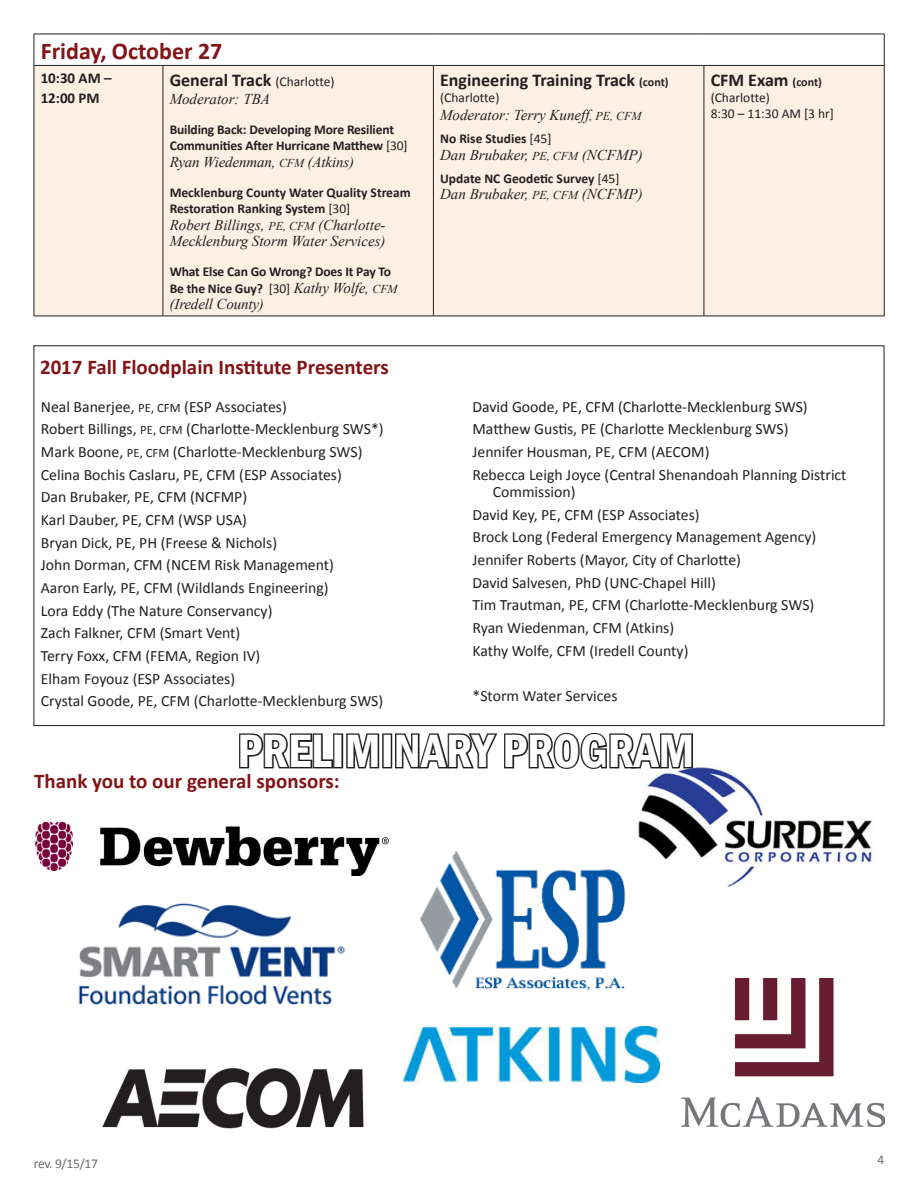
<style>
.page{position:relative;width:918px;height:1188px;background:#fff}
.page>*{position:absolute;margin:0;border:0;box-sizing:border-box;transform-origin:0 0}
.t1{font:600 condensed 48px "Franklin Gothic";color:#fff}
.t2{font:700 24px "Calibri";color:#821416}
.t3{font:700 21px "Calibri";color:#821416}
.t4{font:700 18px "Calibri";color:#231f20}
.t5{font:15.75px/22.6px "Calibri";color:#231f20}
.t6{font:italic 15px/16.5px "Times New Roman";color:#231f20}
.t7{font:700 15px/19.5px "Calibri";color:#231f20}
.t8{font:700 13.5px/16.5px "Calibri";letter-spacing:-.01em;color:#231f20}
.t9{font:13.5px/16.2px "Calibri";color:#231f20}
.t10{font:13.5px "Calibri";letter-spacing:-.025em;color:#6c6d70}
.s1{font-weight:400;font-size:13.5px}
.s2{font-weight:400}
.s3{font-size:12px}
.s4{font-family:"Times New Roman";font-weight:400;font-style:italic;font-size:15px}
.s5{font-family:"Times New Roman";font-weight:400;font-style:italic;font-size:12px}
.s6{font-size:12.75px}
</style>
<div class="page">
<div style="left:35px;top:66px;width:849px;height:250px;background:#fcefe4"></div>
<hr style="left:34px;top:34px;width:129px;height:1px;background:#231f20">
<hr style="left:34px;top:34px;width:1px;height:31px;background:#231f20">
<hr style="left:163px;top:34px;width:270px;height:1px;background:#231f20">
<hr style="left:433px;top:34px;width:271px;height:1px;background:#231f20">
<hr style="left:704px;top:34px;width:180px;height:1px;background:#231f20">
<hr style="left:884px;top:34px;width:1px;height:31px;background:#231f20">
<hr style="left:34px;top:65px;width:129px;height:1px;background:#231f20">
<hr style="left:34px;top:66px;width:1px;height:250px;background:#231f20">
<hr style="left:163px;top:65px;width:270px;height:1px;background:#231f20">
<hr style="left:163px;top:66px;width:1px;height:250px;background:#231f20">
<hr style="left:433px;top:65px;width:271px;height:1px;background:#231f20">
<hr style="left:433px;top:66px;width:1px;height:250px;background:#231f20">
<hr style="left:704px;top:65px;width:180px;height:1px;background:#231f20">
<hr style="left:704px;top:66px;width:1px;height:250px;background:#231f20">
<hr style="left:884px;top:66px;width:1px;height:250px;background:#231f20">
<hr style="left:34px;top:316px;width:129px;height:1px;background:#231f20">
<hr style="left:163px;top:316px;width:270px;height:1px;background:#231f20">
<hr style="left:433px;top:316px;width:271px;height:1px;background:#231f20">
<hr style="left:704px;top:316px;width:180px;height:1px;background:#231f20">
<img style="left:404px;top:1027px;width:255px;height:55px">
<img style="left:420px;top:851px;width:206px;height:140px">
<img style="left:78px;top:903px;width:268px;height:102px">
<img style="left:681px;top:978px;width:203px;height:149px">
<img style="left:638px;top:764px;width:236px;height:126px">
<img style="left:102px;top:1068px;width:262px;height:61px">
<img style="left:35px;top:823px;width:353px;height:53px">
<svg style="left:239px;top:733px;width:96px;height:36px"></svg>
<div style="left:333px;top:733px;width:10px;height:35px;border:3px solid #231f20"></div>
<svg style="left:345px;top:725px;width:36px;height:44px"></svg>
<div style="left:382px;top:733px;width:10px;height:35px;border:3px solid #231f20"></div>
<svg style="left:394px;top:725px;width:301px;height:46px"></svg>
<h2 class="t2" style="left:41px;top:34px;width:183px">Friday, October 27</h2>
<p class="t7" style="left:41px;top:68px;width:73px">10:30 AM –<br>12:00 PM</p>
<p class="t4" style="left:170px;top:67px;width:167px">General Track <span class="s1">(Charlotte)</span></p>
<p class="t6" style="left:170px;top:90px;width:102px">Moderator: TBA</p>
<p class="t8" style="left:170px;top:120px;width:239px">Building Back: Developing More Resilient<br>Communities After Hurricane Matthew <span class="s2">[30]</span></p>
<p class="t6" style="left:170px;top:153px;width:186px">Ryan Wiedenman, <span class="s3">CFM</span> (Atkins)</p>
<p class="t8" style="left:170px;top:183px;width:243px">Mecklenburg County Water Quality Stream<br>Restoration Ranking System <span class="s2">[30]</span></p>
<p class="t6" style="left:170px;top:216px;width:217px">Robert Billings, <span class="s3">PE, CFM</span> (Charlotte-<br>Mecklenburg Storm Water Services)</p>
<p class="t8" style="left:170px;top:263px;width:229px">What Else Can Go Wrong? Does It Pay To<br>Be the Nice Guy? <span class="s2">[30]</span> <span class="s4">Kathy Wolfe,</span> <span class="s5">CFM</span></p>
<p class="t6" style="left:170px;top:296px;width:96px">(Iredell County)</p>
<h3 class="t3" style="left:40px;top:352px;width:350px">2017 Fall Floodplain Institute Presenters</h3>
<p class="t4" style="left:440px;top:67px;width:230px">Engineering Training Track <span class="s3">(cont)</span></p>
<p class="t9" style="left:440px;top:89px;width:61px">(Charlotte)</p>
<p class="t6" style="left:440px;top:106px;width:203px">Moderator: Terry Kuneff<span class="s3">, PE, CFM</span></p>
<p class="t8" style="left:440px;top:130px;width:113px">No Rise Studies <span class="s2">[45]</span></p>
<p class="t6" style="left:440px;top:146px;width:204px">Dan Brubaker, <span class="s3">PE, CFM</span> (NCFMP)</p>
<p class="t8" style="left:440px;top:170px;width:181px">Update NC Geodetic Survey <span class="s2">[45]</span></p>
<p class="t6" style="left:440px;top:186px;width:204px">Dan Brubaker, <span class="s3">PE, CFM</span> (NCFMP)</p>
<p class="t4" style="left:711px;top:67px;width:113px">CFM Exam <span class="s3">(cont)</span></p>
<p class="t9" style="left:711px;top:89px;width:125px">(Charlotte)<br>8:30 – 11:30 AM [3 hr]</p>
<p class="t5" style="left:41px;top:395px;width:344px">Neal Banerjee, <span class="s6">PE, CFM</span> (ESP Associates)<br>Robert Billings, <span class="s6">PE, CFM</span> (Charlotte-Mecklenburg SWS*)<br>Mark Boone, <span class="s6">PE, CFM</span> (Charlotte-Mecklenburg SWS)<br>Celina Bochis Caslaru, PE, CFM (ESP Associates)<br>Dan Brubaker, PE, CFM (NCFMP)<br>Karl Dauber, PE, CFM (WSP USA)<br>Bryan Dick, PE, PH (Freese &amp; Nichols)<br>John Dorman, CFM (NCEM Risk Management)<br>Aaron Early, PE, CFM (Wildlands Engineering)<br>Lora Eddy (The Nature Conservancy)<br>Zach Falkner, CFM (Smart Vent)<br>Terry Foxx, CFM (FEMA, Region IV)<br>Elham Foyouz (ESP Associates)<br>Crystal Goode, PE, CFM (Charlotte-Mecklenburg SWS)</p>
<p class="t5" style="left:472px;top:395px;width:376px">David Goode, PE, CFM (Charlotte-Mecklenburg SWS)<br>Matthew Gustis, PE (Charlotte Mecklenburg SWS)<br>Jennifer Housman, PE, CFM (AECOM)<br>Rebecca Leigh Joyce (Central Shenandoah Planning District</p>
<p class="t5" style="left:472px;top:480px;width:345px;text-indent:20px">Commission)<br>David Key, PE, CFM (ESP Associates)<br>Brock Long (Federal Emergency Management Agency)<br>Jennifer Roberts (Mayor, City of Charlotte)<br>David Salvesen, PhD (UNC-Chapel Hill)<br>Tim Trautman, PE, CFM (Charlotte-Mecklenburg SWS)<br>Ryan Wiedenman, CFM (Atkins)<br>Kathy Wolfe, CFM (Iredell County)</p>
<p class="t5" style="left:472px;top:684px;width:147px">*Storm Water Services</p>
<h1 class="t1" style="left:238px;top:719px;width:458px">PRELIMINARY PROGRAM</h1>
<h3 class="t3" style="left:34px;top:766px;width:307px">Thank you to our general sponsors:</h3>
<p class="t10" style="left:34px;top:1154px;width:66px">rev. 9/15/17</p>
<p class="t10" style="left:877px;top:1151px;width:8px">4</p>
</div>
